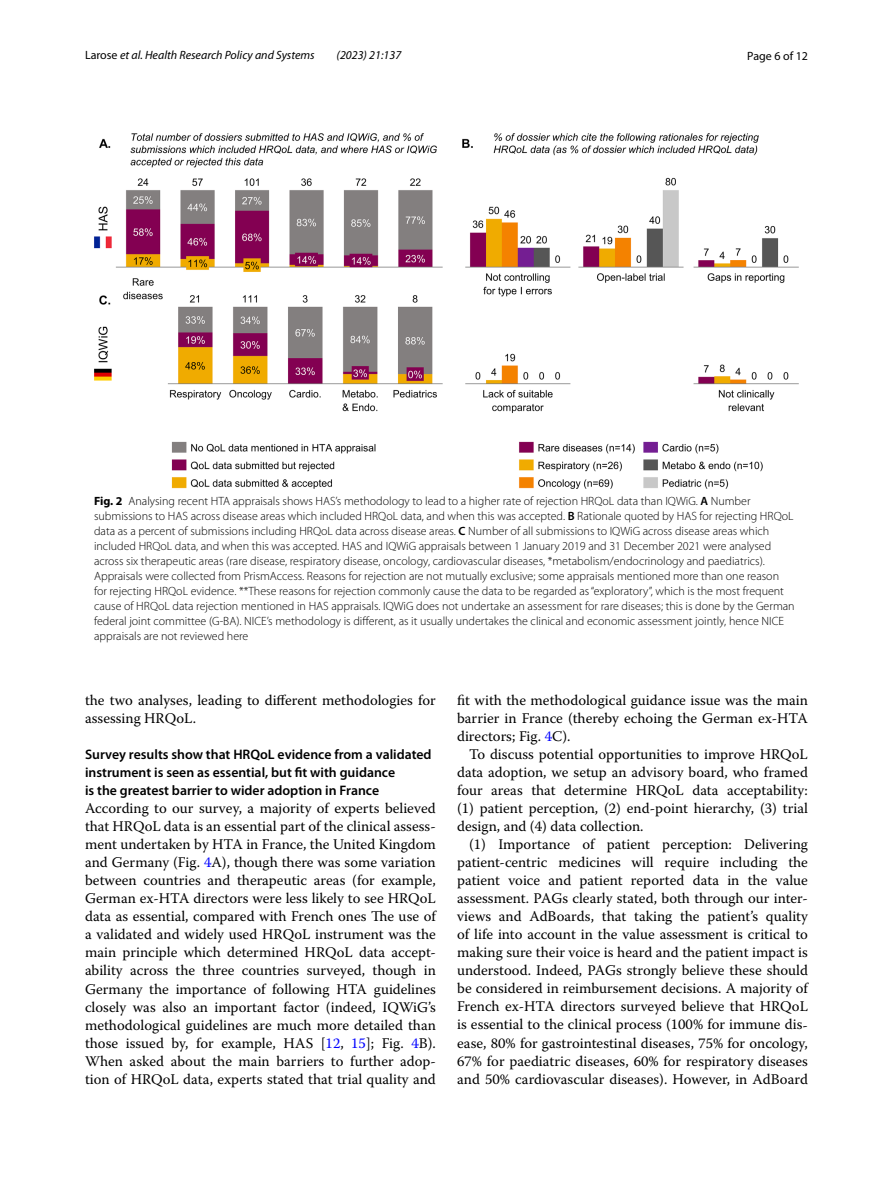
<style>
.page{position:relative;width:893px;height:1187px;background:#fff}
.page>*{position:absolute;margin:0;border:0;box-sizing:border-box;transform-origin:0 0}
.t1{font:14.7px/18px "Warnock Pro";color:#000;text-align:justify}
.t2{font:600 13.8px/18px "Myriad Pro";color:#000}
.t3{font:300 12px/15px "Myriad Pro";color:#000}
.t4{font:italic 12px "Myriad Pro";color:#000}
.t5{font:12px "Myriad Pro";color:#000}
.s1{font-style:normal}
.s2{font-weight:700}
.s3{font-weight:600}
.s4{color:#00f}
</style>
<div class="page">
<img style="left:94px;top:133px;width:705px;height:356px">
<p class="t4" style="left:85px;top:48px;width:231px"><span class="s1">Larose</span> et al. Health Research Policy and Systems</p>
<p class="t4" style="left:337px;top:48px;width:66px">(2023) 21:137</p>
<p class="t5" style="left:747px;top:48px;width:62px">Page 6 of 12</p>
<p class="t3" style="left:94px;top:493px;width:702px"><span class="s2">Fig. 2</span> Analysing recent HTA appraisals shows HAS’s methodology to lead to a higher rate of rejection HRQoL data than IQWiG. <span class="s3">A</span> Number submissions to HAS across disease areas which included HRQoL data, and when this was accepted. <span class="s3">B</span> Rationale quoted by HAS for rejecting HRQoL data as a percent of submissions including HRQoL data across disease areas. <span class="s3">C</span> Number of all submissions to IQWiG across disease areas which included HRQoL data, and when this was accepted. HAS and IQWiG appraisals between 1 January 2019 and 31 December 2021 were analysed across six therapeutic areas (rare disease, respiratory disease, oncology, cardiovascular diseases, *metabolism/endocrinology and paediatrics).<br>Appraisals were collected from PrismAccess. Reasons for rejection are not mutually exclusive; some appraisals mentioned more than one reason for rejecting HRQoL evidence. **These reasons for rejection commonly cause the data to be regarded as“exploratory”, which is the most frequent cause of HRQoL data rejection mentioned in HAS appraisals. IQWiG does not undertake an assessment for rare diseases; this is done by the German federal joint committee (G-BA). NICE’s methodology is different, as it usually undertakes the clinical and economic assessment jointly, hence NICE appraisals are not reviewed here</p>
<p class="t1" style="left:85px;top:691px;width:352px">the two analyses, leading to different methodologies for assessing HRQoL.</p>
<p class="t2" style="left:85px;top:745px;width:348px">Survey results show that HRQoL evidence from a validated instrument is seen as essential, but fit with guidance<br>is the greatest barrier to wider adoption in France</p>
<p class="t1" style="left:85px;top:799px;width:352px">According to our survey, a majority of experts believed that HRQoL data is an essential part of the clinical assess&shy;ment undertaken by HTA in France, the United Kingdom and Germany (Fig. <span class="s4">4</span>A), though there was some variation between countries and therapeutic areas (for example, German ex-HTA directors were less likely to see HRQoL data as essential, compared with French ones The use of a validated and widely used HRQoL instrument was the main principle which determined HRQoL data accept&shy;ability across the three countries surveyed, though in Germany the importance of following HTA guidelines closely was also an important factor (indeed, IQWiG’s methodological guidelines are much more detailed than those issued by, for example, HAS [<span class="s4">12</span>, <span class="s4">15</span>]; Fig. <span class="s4">4</span>B).<br>When asked about the main barriers to further adop&shy;tion of HRQoL data, experts stated that trial quality and</p>
<p class="t1" style="left:457px;top:691px;width:352px">fit with the methodological guidance issue was the main barrier in France (thereby echoing the German ex-HTA directors; Fig. <span class="s4">4</span>C).</p>
<p class="t1" style="left:457px;top:745px;width:352px;text-indent:12px">To discuss potential opportunities to improve HRQoL data adoption, we setup an advisory board, who framed four areas that determine HRQoL data acceptability: (1) patient perception, (2) end-point hierarchy, (3) trial design, and (4) data collection.</p>
<p class="t1" style="left:457px;top:835px;width:352px;text-indent:12px">(1) Importance of patient perception: Delivering patient-centric medicines will require including the patient voice and patient reported data in the value assessment. PAGs clearly stated, both through our inter&shy;views and AdBoards, that taking the patient’s quality of life into account in the value assessment is critical to making sure their voice is heard and the patient impact is understood. Indeed, PAGs strongly believe these should be considered in reimbursement decisions. A majority of French ex-HTA directors surveyed believe that HRQoL is essential to the clinical process (100% for immune dis&shy;ease, 80% for gastrointestinal diseases, 75% for oncology, 67% for paediatric diseases, 60% for respiratory diseases and 50% cardiovascular diseases). However, in AdBoard</p>
</div>
